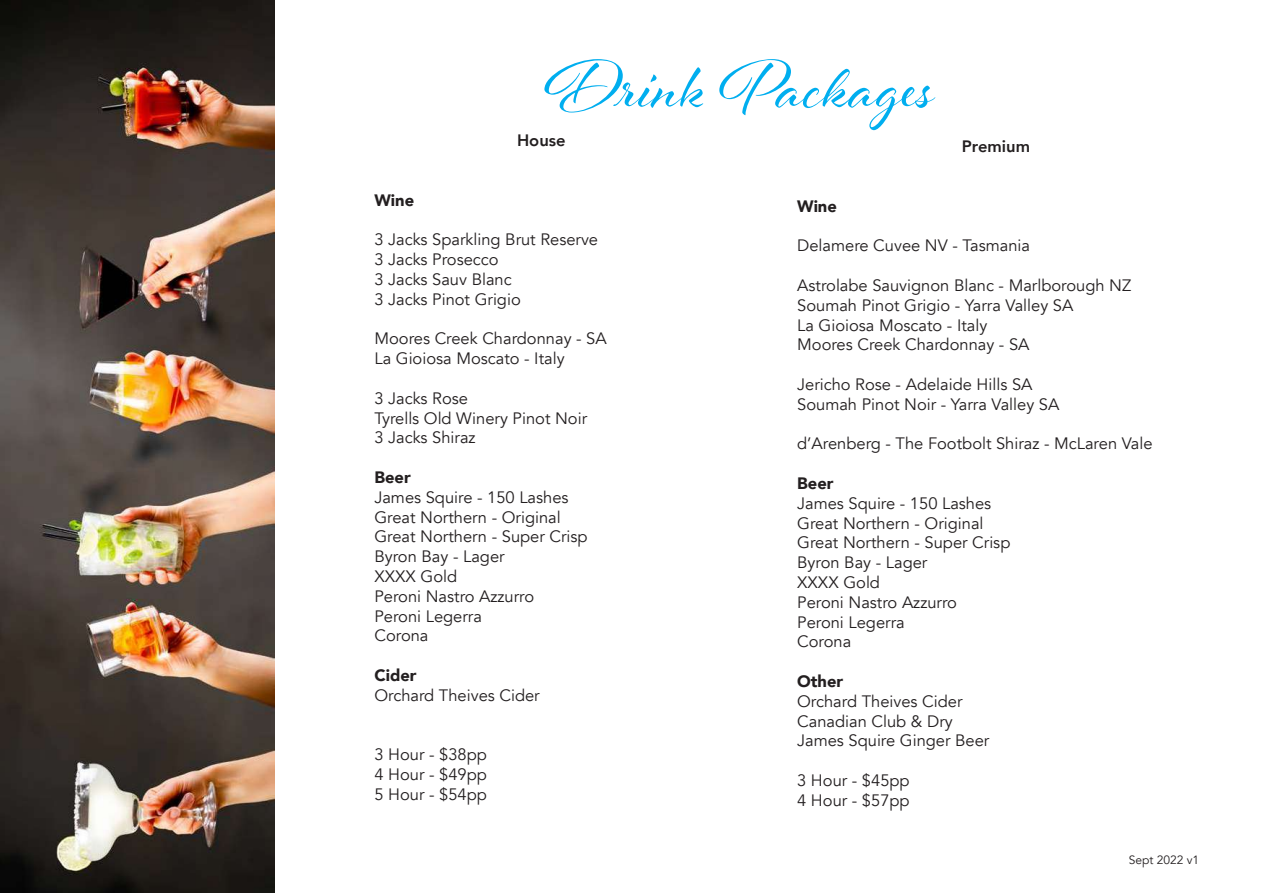
<style>
.page{position:relative;width:1263px;height:893px;background:#fff}
.page>*{position:absolute;margin:0;border:0;box-sizing:border-box;transform-origin:0 0}
.t1{font:72px "Al Fresco";color:#00aeef}
.t2{font:16.5px/19.8px "Avenir";color:#231f20}
.t3{font:900 16.5px "Avenir";color:#231f20}
.t4{font:800 16.5px "Avenir";color:#231f20}
.t5{font:12px "Avenir";color:#231f20}
</style>
<div class="page">
<img style="left:0;top:0;width:274px;height:893px">
<h1 class="t1" style="left:544px;top:39px;width:390px">Drink Packages</h1>
<p class="t4" style="left:517px;top:128px;width:50px">House</p>
<p class="t4" style="left:962px;top:134px;width:70px">Premium</p>
<p class="t3" style="left:374px;top:186px;width:41px">Wine</p>
<p class="t2" style="left:374px;top:230px;width:225px">3 Jacks Sparkling Brut Reserve<br>3 Jacks Prosecco<br>3 Jacks Sauv Blanc<br>3 Jacks Pinot Grigio</p>
<p class="t2" style="left:374px;top:329px;width:234px">Moores Creek Chardonnay - SA<br>La Gioiosa Moscato - Italy</p>
<p class="t2" style="left:374px;top:389px;width:214px">3 Jacks Rose<br>Tyrells Old Winery Pinot Noir<br>3 Jacks Shiraz</p>
<p class="t3" style="left:374px;top:463px;width:38px">Beer</p>
<p class="t2" style="left:374px;top:488px;width:215px">James Squire - 150 Lashes<br>Great Northern - Original<br>Great Northern - Super Crisp<br>Byron Bay - Lager<br>XXXX Gold<br>Peroni Nastro Azzurro<br>Peroni Legerra<br>Corona</p>
<p class="t3" style="left:374px;top:661px;width:44px">Cider</p>
<p class="t2" style="left:374px;top:686px;width:167px">Orchard Theives Cider</p>
<p class="t2" style="left:374px;top:745px;width:114px;text-align:justify">3 Hour - $38pp 4 Hour - $49pp 5 Hour - $54pp</p>
<p class="t3" style="left:797px;top:192px;width:41px">Wine</p>
<p class="t2" style="left:797px;top:236px;width:234px">Delamere Cuvee NV - Tasmania</p>
<p class="t2" style="left:797px;top:276px;width:336px">Astrolabe Sauvignon Blanc - Marlborough NZ Soumah Pinot Grigio - Yarra Valley SA<br>La Gioiosa Moscato - Italy<br>Moores Creek Chardonnay - SA</p>
<p class="t2" style="left:797px;top:375px;width:264px">Jericho Rose - Adelaide Hills SA<br>Soumah Pinot Noir - Yarra Valley SA</p>
<p class="t2" style="left:797px;top:434px;width:357px">d’Arenberg - The Footbolt Shiraz - McLaren Vale</p>
<p class="t3" style="left:797px;top:469px;width:38px">Beer</p>
<p class="t2" style="left:797px;top:494px;width:215px">James Squire - 150 Lashes<br>Great Northern - Original<br>Great Northern - Super Crisp<br>Byron Bay - Lager<br>XXXX Gold<br>Peroni Nastro Azzurro<br>Peroni Legerra<br>Corona</p>
<p class="t3" style="left:797px;top:667px;width:48px">Other</p>
<p class="t2" style="left:797px;top:692px;width:194px">Orchard Theives Cider<br>Canadian Club &amp; Dry<br>James Squire Ginger Beer</p>
<p class="t2" style="left:797px;top:771px;width:114px">3 Hour - $45pp<br>4 Hour - $57pp</p>
<p class="t5" style="left:1129px;top:853px;width:72px">Sept 2022 v1</p>
</div>
